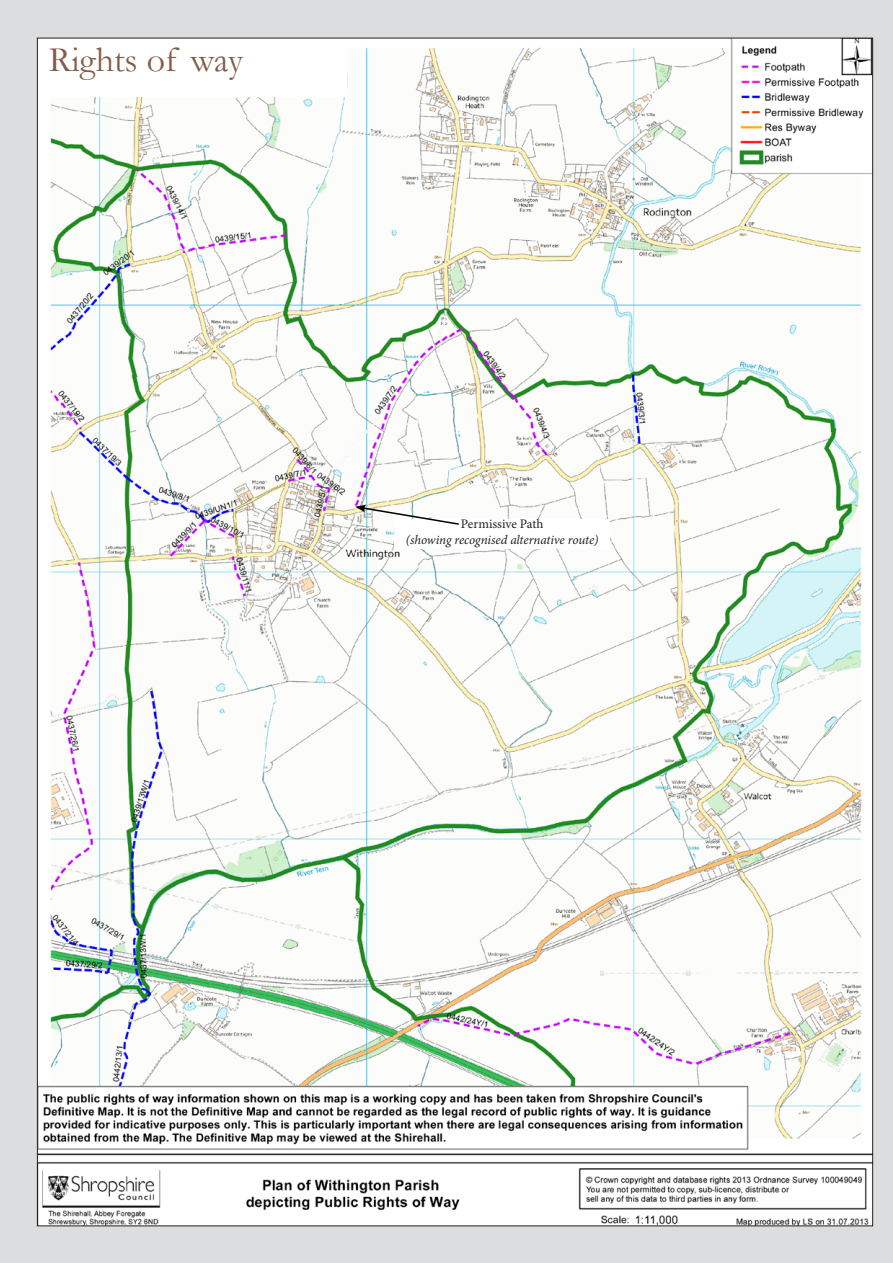
<style>
.page{position:relative;width:893px;height:1263px;background:#dcdddf}
.page>*{position:absolute;margin:0;border:0;box-sizing:border-box;transform-origin:0 0}
.t1{font:36px "Garamond";color:#825c47}
.t2{font:italic 13.05px "Minion Pro";letter-spacing:-.01em;color:#231f20}
.t3{font:13.05px "Minion Pro";letter-spacing:-.005em;color:#231f20}
</style>
<div class="page">
<img style="left:39px;top:40px;width:832px;height:1184px">
<div style="left:49px;top:47px;width:298px;height:50px;background:#fff"></div>
<div style="left:395px;top:519px;width:215px;height:30px;background:#fff"></div>
<svg style="left:355px;top:505px;width:105px;height:21px"></svg>
<p class="t1" style="left:49px;top:35px;width:196px">Rights of way</p>
<p class="t3" style="left:461px;top:515px;width:84px">Permissive Path</p>
<p class="t2" style="left:406px;top:531px;width:194px">(showing recognised alternative route)</p>
</div>
